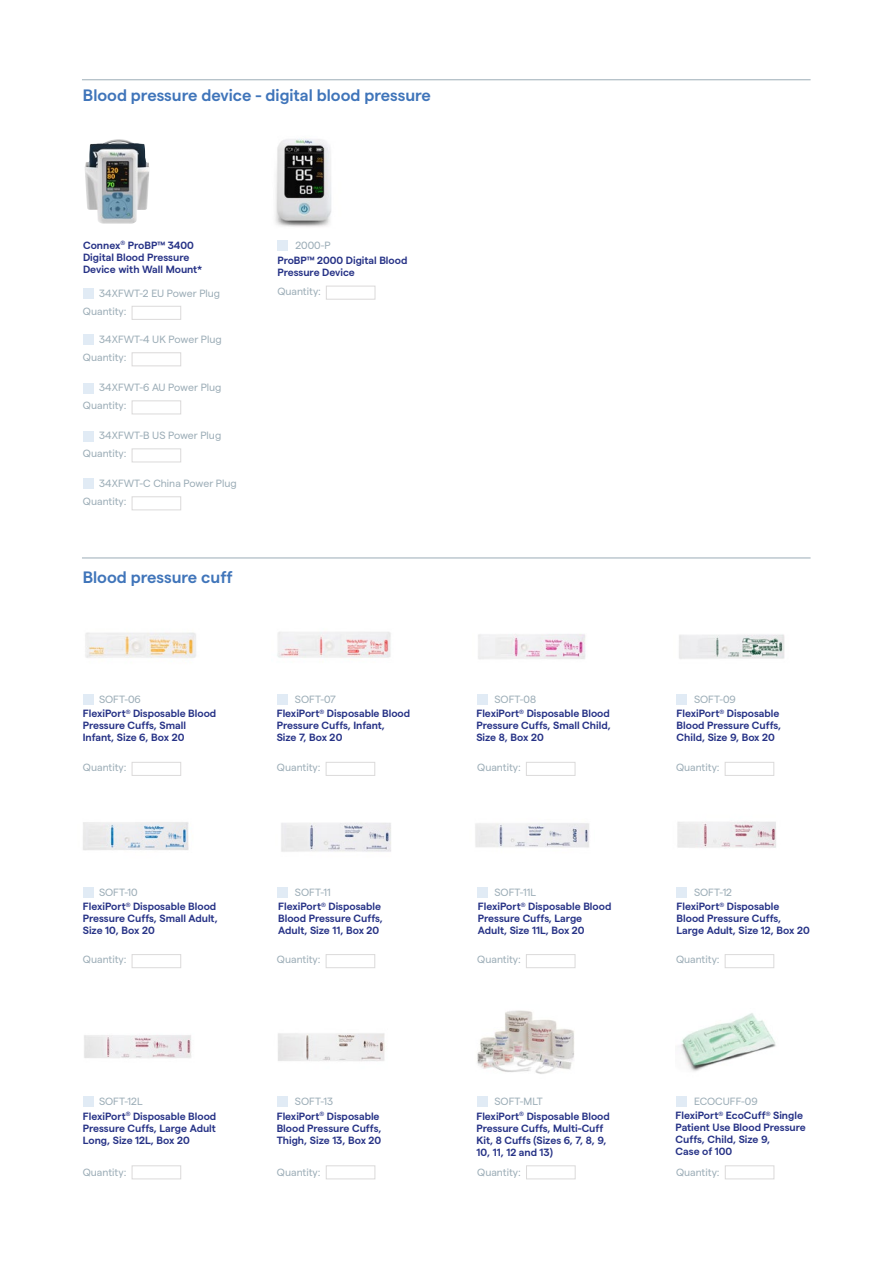
<style>
.page{position:relative;width:893px;height:1263px;background:#fff}
.page>*{position:absolute;margin:0;border:0;box-sizing:border-box;transform-origin:0 0}
.t1{font:600 16.5px "Matter";color:#4075ba}
.t2{font:600 10.5px/12px "Matter";color:#263286}
.t3{font:10.5px "Matter";color:#9cadb7}
.s1{font-weight:400;color:#9cadb7}
</style>
<div class="page">
<img style="left:477px;top:1010px;width:97px;height:87px">
<img style="left:83px;top:1035px;width:108px;height:70px">
<img style="left:277px;top:1033px;width:108px;height:72px">
<img style="left:678px;top:1013px;width:98px;height:58px">
<div style="left:83px;top:1097px;width:10px;height:10px;background:#e1ebf5"></div>
<div style="left:277px;top:1097px;width:10px;height:10px;background:#e1ebf5"></div>
<div style="left:477px;top:1097px;width:11px;height:10px;background:#e1ebf5"></div>
<div style="left:676px;top:1097px;width:10px;height:10px;background:#e1ebf5"></div>
<div style="left:132px;top:1165px;width:49px;height:14px;border:1px solid #dbdada"></div>
<div style="left:326px;top:1165px;width:49px;height:14px;border:1px solid #dbdada"></div>
<div style="left:526px;top:1165px;width:49px;height:14px;border:1px solid #dbdada"></div>
<div style="left:725px;top:1165px;width:49px;height:14px;border:1px solid #dbdada"></div>
<img style="left:83px;top:822px;width:106px;height:72px">
<img style="left:277px;top:822px;width:114px;height:76px">
<img style="left:475px;top:773px;width:115px;height:124px">
<img style="left:677px;top:821px;width:99px;height:67px">
<div style="left:83px;top:887px;width:10px;height:10px;background:#e1ebf5"></div>
<div style="left:277px;top:887px;width:10px;height:10px;background:#e1ebf5"></div>
<div style="left:477px;top:887px;width:10px;height:10px;background:#e1ebf5"></div>
<div style="left:676px;top:887px;width:10px;height:10px;background:#e1ebf5"></div>
<div style="left:132px;top:954px;width:49px;height:14px;border:1px solid #dbdada"></div>
<div style="left:326px;top:954px;width:49px;height:14px;border:1px solid #dbdada"></div>
<div style="left:526px;top:954px;width:49px;height:14px;border:1px solid #dbdada"></div>
<div style="left:725px;top:954px;width:49px;height:14px;border:1px solid #dbdada"></div>
<img style="left:83px;top:632px;width:113px;height:73px">
<img style="left:277px;top:632px;width:114px;height:73px">
<img style="left:477px;top:634px;width:109px;height:71px">
<img style="left:679px;top:634px;width:106px;height:70px">
<img style="left:275px;top:138px;width:57px;height:89px">
<hr style="left:82px;top:558px;width:729px;height:1px;background:#9cadb7">
<img style="left:93px;top:139px;width:25px;height:5px">
<hr style="left:82px;top:80px;width:729px;height:1px;background:#9cadb7">
<div style="left:83px;top:288px;width:10px;height:10px;background:#e1ebf5"></div>
<div style="left:83px;top:695px;width:10px;height:10px;background:#e1ebf5"></div>
<div style="left:277px;top:694px;width:10px;height:10px;background:#e1ebf5"></div>
<div style="left:477px;top:694px;width:10px;height:10px;background:#e1ebf5"></div>
<div style="left:676px;top:694px;width:10px;height:10px;background:#e1ebf5"></div>
<div style="left:83px;top:335px;width:10px;height:10px;background:#e1ebf5"></div>
<div style="left:83px;top:383px;width:10px;height:10px;background:#e1ebf5"></div>
<div style="left:83px;top:431px;width:10px;height:10px;background:#e1ebf5"></div>
<div style="left:83px;top:479px;width:10px;height:10px;background:#e1ebf5"></div>
<div style="left:132px;top:306px;width:49px;height:14px;border:1px solid #dbdada"></div>
<div style="left:132px;top:762px;width:49px;height:14px;border:1px solid #dbdada"></div>
<div style="left:326px;top:762px;width:49px;height:14px;border:1px solid #dbdada"></div>
<div style="left:526px;top:762px;width:49px;height:14px;border:1px solid #dbdada"></div>
<div style="left:725px;top:762px;width:49px;height:14px;border:1px solid #dbdada"></div>
<div style="left:132px;top:353px;width:49px;height:13px;border:1px solid #dbdada"></div>
<div style="left:132px;top:401px;width:49px;height:13px;border:1px solid #dbdada"></div>
<div style="left:132px;top:449px;width:49px;height:13px;border:1px solid #dbdada"></div>
<div style="left:132px;top:497px;width:49px;height:13px;border:1px solid #dbdada"></div>
<div style="left:277px;top:240px;width:10px;height:10px;background:#e1ebf5"></div>
<div style="left:326px;top:286px;width:49px;height:13px;border:1px solid #dbdada"></div>
<h1 class="t1" style="left:83px;top:83px;width:349px">Blood pressure device - digital blood pressure</h1>
<p class="t2" style="left:83px;top:238px;width:121px">Connex<sup>®</sup> ProBP™ 3400<br>Digital Blood Pressure<br>Device with Wall Mount*</p>
<p class="t3" style="left:99px;top:285px;width:122px">34XFWT-2 EU Power Plug</p>
<p class="t3" style="left:99px;top:332px;width:124px">34XFWT-4 UK Power Plug</p>
<p class="t3" style="left:99px;top:380px;width:124px">34XFWT-6 AU Power Plug</p>
<p class="t3" style="left:99px;top:428px;width:123px">34XFWT-B US Power Plug</p>
<p class="t3" style="left:99px;top:476px;width:139px">34XFWT-C China Power Plug</p>
<p class="t3" style="left:83px;top:303px;width:45px">Quantity:</p>
<p class="t3" style="left:83px;top:350px;width:45px">Quantity:</p>
<p class="t3" style="left:83px;top:398px;width:45px">Quantity:</p>
<p class="t3" style="left:83px;top:446px;width:45px">Quantity:</p>
<p class="t3" style="left:83px;top:494px;width:45px">Quantity:</p>
<h1 class="t1" style="left:83px;top:565px;width:152px">Blood pressure cuff</h1>
<p class="t3" style="left:295px;top:238px;width:37px">2000-P</p>
<p class="t2" style="left:277px;top:253px;width:132px">ProBP™ 2000 Digital Blood<br>Pressure Device</p>
<p class="t3" style="left:277px;top:284px;width:45px">Quantity:</p>
<p class="t3" style="left:99px;top:692px;width:43px">SOFT-06</p>
<p class="t3" style="left:295px;top:692px;width:42px">SOFT-07</p>
<p class="t3" style="left:494px;top:692px;width:43px">SOFT-08</p>
<p class="t3" style="left:694px;top:692px;width:43px">SOFT-09</p>
<p class="t2" style="left:83px;top:707px;width:135px">FlexiPort<sup>®</sup> Disposable Blood<br>Pressure Cuffs, Small<br>Infant, Size 6, Box 20</p>
<p class="t2" style="left:676px;top:707px;width:106px">FlexiPort<sup>®</sup> Disposable<br>Blood Pressure Cuffs,<br>Child, Size 9, Box 20</p>
<p class="t2" style="left:277px;top:707px;width:135px">FlexiPort<sup>®</sup> Disposable Blood<br>Pressure Cuffs, Infant,<br>Size 7, Box 20</p>
<p class="t2" style="left:476px;top:707px;width:136px;text-align:justify">FlexiPort<sup>®</sup> Disposable Blood Pressure Cuffs, Small Child, Size 8, Box 20</p>
<p class="t3" style="left:83px;top:760px;width:45px">Quantity:</p>
<p class="t3" style="left:277px;top:760px;width:45px">Quantity:</p>
<p class="t3" style="left:477px;top:760px;width:45px">Quantity:</p>
<p class="t3" style="left:676px;top:760px;width:45px">Quantity:</p>
<p class="t3" style="left:99px;top:885px;width:40px">SOFT-10</p>
<p class="t3" style="left:295px;top:885px;width:37px">SOFT-11</p>
<p class="t3" style="left:494px;top:885px;width:43px">SOFT-11L</p>
<p class="t2" style="left:676px;top:884px;width:104px;line-height:14.2px;text-indent:17px"><span class="s1">SOFT-12<br></span>FlexiPort<sup>®</sup> Disposable</p>
<p class="t2" style="left:676px;top:912px;width:135px">Blood Pressure Cuffs,<br>Large Adult, Size 12, Box 20</p>
<p class="t2" style="left:83px;top:900px;width:137px">FlexiPort<sup>®</sup> Disposable Blood<br>Pressure Cuffs, Small Adult,<br>Size 10, Box 20</p>
<p class="t2" style="left:278px;top:900px;width:106px">FlexiPort<sup>®</sup> Disposable<br>Blood Pressure Cuffs,<br>Adult, Size 11, Box 20</p>
<p class="t3" style="left:83px;top:952px;width:45px">Quantity:</p>
<p class="t3" style="left:277px;top:952px;width:45px">Quantity:</p>
<p class="t3" style="left:477px;top:952px;width:45px">Quantity:</p>
<p class="t3" style="left:676px;top:952px;width:45px">Quantity:</p>
<p class="t2" style="left:478px;top:900px;width:135px">FlexiPort<sup>®</sup> Disposable Blood<br>Pressure Cuffs, Large<br>Adult, Size 11L, Box 20</p>
<p class="t3" style="left:99px;top:1094px;width:45px">SOFT-12L</p>
<p class="t3" style="left:295px;top:1094px;width:40px">SOFT-13</p>
<p class="t3" style="left:494px;top:1094px;width:50px">SOFT-MLT</p>
<p class="t3" style="left:694px;top:1094px;width:65px">ECOCUFF-09</p>
<p class="t2" style="left:476px;top:1109px;width:135px">FlexiPort<sup>®</sup> Disposable Blood<br>Pressure Cuffs, Multi-Cuff<br>Kit, 8 Cuffs (Sizes 6, 7, 8, 9,<br>10, 11, 12 and 13)</p>
<p class="t2" style="left:83px;top:1109px;width:135px;text-align:justify">FlexiPort<sup>®</sup> Disposable Blood Pressure Cuffs, Large Adult Long, Size 12L, Box 20</p>
<p class="t2" style="left:676px;top:1109px;width:132px">FlexiPort<sup>®</sup> EcoCuff<sup>®</sup> Single<br>Patient Use Blood Pressure<br>Cuffs, Child, Size 9,<br>Case of 100</p>
<p class="t2" style="left:277px;top:1109px;width:106px">FlexiPort<sup>®</sup> Disposable<br>Blood Pressure Cuffs,<br>Thigh, Size 13, Box 20</p>
<p class="t3" style="left:83px;top:1164px;width:45px">Quantity:</p>
<p class="t3" style="left:277px;top:1164px;width:45px">Quantity:</p>
<p class="t3" style="left:477px;top:1164px;width:45px">Quantity:</p>
<p class="t3" style="left:676px;top:1164px;width:45px">Quantity:</p>
</div>
